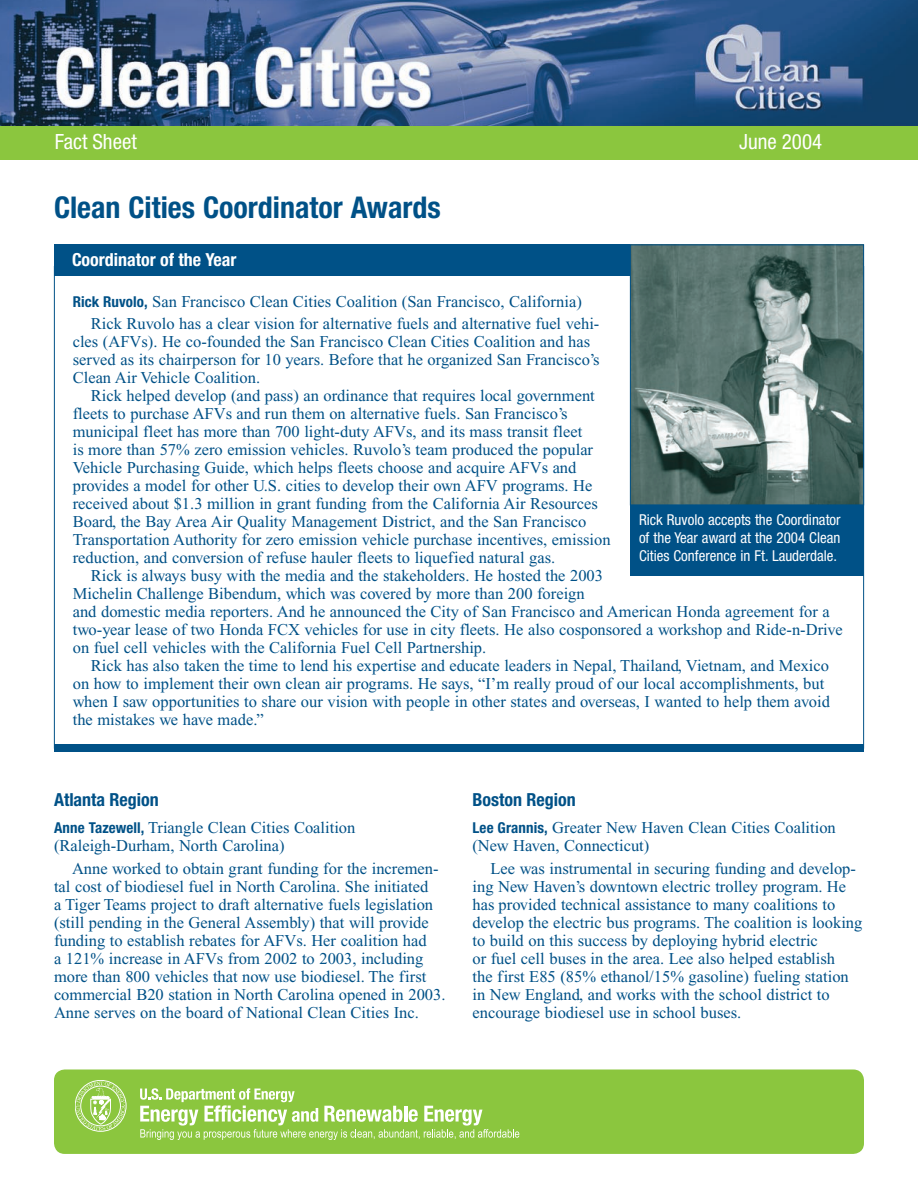
<style>
.page{position:relative;width:918px;height:1188px;background:#fff}
.page>*{position:absolute;margin:0;border:0;box-sizing:border-box;transform-origin:0 0}
.t1{font:700 condensed 30px "Helvetica Neue LT Std";color:#005187}
.t2{font:condensed 21px "Helvetica Neue LT Std";color:#fff}
.Award_Names{font:700 condensed 18px "Helvetica Neue LT Std";color:#005187}
.Award_Names-2{font:700 condensed 18px "Helvetica Neue LT Std";color:#fff}
.Base_text{font:16.5px/18px "Times New Roman";color:#005187}
.Initial_Paragraphs{font:16.5px/18px "Times New Roman";color:#005187}
.Captions{font:condensed 15px/18px "Helvetica Neue LT Std";color:#fff;text-align:justify}
.s1{font-family:"Helvetica Neue LT Std";font-weight:700;font-stretch:condensed;font-size:15px}
</style>
<div class="page">
<img style="left:0;top:0;width:918px;height:126px">
<div style="left:0;top:126px;width:918px;height:33px;background:#8bc63e"></div>
<div style="left:54px;top:1070px;width:810px;height:84px;background:#8bc63e"></div>
<svg style="left:140px;top:1088px;width:379px;height:52px;background:#a3d267"></svg>
<svg style="left:75px;top:1080px;width:51px;height:52px;background:#a9d470"></svg>
<div style="left:630px;top:487px;width:234px;height:89px;background:#005187"></div>
<div style="left:54px;top:244px;width:612px;height:32px;background:#005187"></div>
<img style="left:632px;top:246px;width:230px;height:257px">
<div style="left:630px;top:244px;width:234px;height:261px;border:1px solid #005187"></div>
<div style="left:54px;top:745px;width:810px;height:7px;background:#005187"></div>
<p class="t2" style="left:55px;top:130px;width:83px">Fact Sheet</p>
<p class="t2" style="left:739px;top:130px;width:85px">June 2004</p>
<p class="t1" style="left:54px;top:189px;width:388px">Clean Cities Coordinator Awards</p>
<p class="Award_Names-2" style="left:72px;top:249px;width:166px">Coordinator of the Year</p>
<p class="Initial_Paragraphs" style="left:73px;top:292px;width:511px"><span class="s1">Rick Ruvolo,</span> San Francisco Clean Cities Coalition (San Francisco, California)</p>
<p class="Base_text" style="left:73px;top:315px;width:528px;text-indent:18px">Rick Ruvolo has a clear vision for alternative fuels and alternative fuel vehi&shy;cles (AFVs). He co-founded the San Francisco Clean Cities Coalition and has served as its chairperson for 10 years. Before that he organized San Francisco’s Clean Air Vehicle Coalition.</p>
<p class="Base_text" style="left:73px;top:387px;width:539px;text-indent:18px">Rick helped develop (and pass) an ordinance that requires local government fleets to purchase AFVs and run them on alternative fuels. San Francisco’s municipal fleet has more than 700 light-duty AFVs, and its mass transit fleet<br>is more than 57% zero emission vehicles. Ruvolo’s team produced the popular Vehicle Purchasing Guide, which helps fleets choose and acquire AFVs and provides a model for other U.S. cities to develop their own AFV programs. He received about $1.3 million in grant funding from the California Air Resources Board, the Bay Area Air Quality Management District, and the San Francisco Transportation Authority for zero emission vehicle purchase incentives, emission reduction, and conversion of refuse hauler fleets to liquefied natural gas.</p>
<p class="Base_text" style="left:73px;top:567px;width:771px;text-indent:18px">Rick is always busy with the media and the stakeholders. He hosted the 2003<br>Michelin Challenge Bibendum, which was covered by more than 200 foreign<br>and domestic media reporters. And he announced the City of San Francisco and American Honda agreement for a two-year lease of two Honda FCX vehicles for use in city fleets. He also cosponsored a workshop and Ride-n-Drive on fuel cell vehicles with the California Fuel Cell Partnership.</p>
<p class="Base_text" style="left:73px;top:657px;width:759px;text-indent:18px">Rick has also taken the time to lend his expertise and educate leaders in Nepal, Thailand, Vietnam, and Mexico on how to implement their own clean air programs. He says, “I’m really proud of our local accomplishments, but when I saw opportunities to share our vision with people in other states and overseas, I wanted to help them avoid the mistakes we have made.”</p>
<p class="Captions" style="left:639px;top:511px;width:203px">Rick Ruvolo accepts the Coordinator of the Year award at the 2004 Clean Cities Conference in Ft. Lauderdale.</p>
<p class="Award_Names" style="left:54px;top:789px;width:106px">Atlanta Region</p>
<p class="Initial_Paragraphs" style="left:54px;top:819px;width:303px"><span class="s1">Anne Tazewell,</span> Triangle Clean Cities Coalition (Raleigh-Durham, North Carolina)</p>
<p class="Base_text" style="left:54px;top:859px;width:393px;text-indent:18px">Anne worked to obtain grant funding for the incremen&shy;tal cost of biodiesel fuel in North Carolina. She initiated<br>a Tiger Teams project to draft alternative fuels legislation (still pending in the General Assembly) that will provide funding to establish rebates for AFVs. Her coalition had<br>a 121% increase in AFVs from 2002 to 2003, including more than 800 vehicles that now use biodiesel. The first commercial B20 station in North Carolina opened in 2003.<br>Anne serves on the board of National Clean Cities Inc.</p>
<p class="Award_Names" style="left:472px;top:789px;width:105px">Boston Region</p>
<p class="Initial_Paragraphs" style="left:472px;top:819px;width:365px"><span class="s1">Lee Grannis,</span> Greater New Haven Clean Cities Coalition (New Haven, Connecticut)</p>
<p class="Base_text" style="left:472px;top:859px;width:391px;text-indent:18px">Lee was instrumental in securing funding and develop&shy;ing New Haven’s downtown electric trolley program. He has provided technical assistance to many coalitions to develop the electric bus programs. The coalition is looking to build on this success by deploying hybrid electric<br>or fuel cell buses in the area. Lee also helped establish<br>the first E85 (85% ethanol/15% gasoline) fueling station in New England, and works with the school district to encourage biodiesel use in school buses.</p>
</div>
